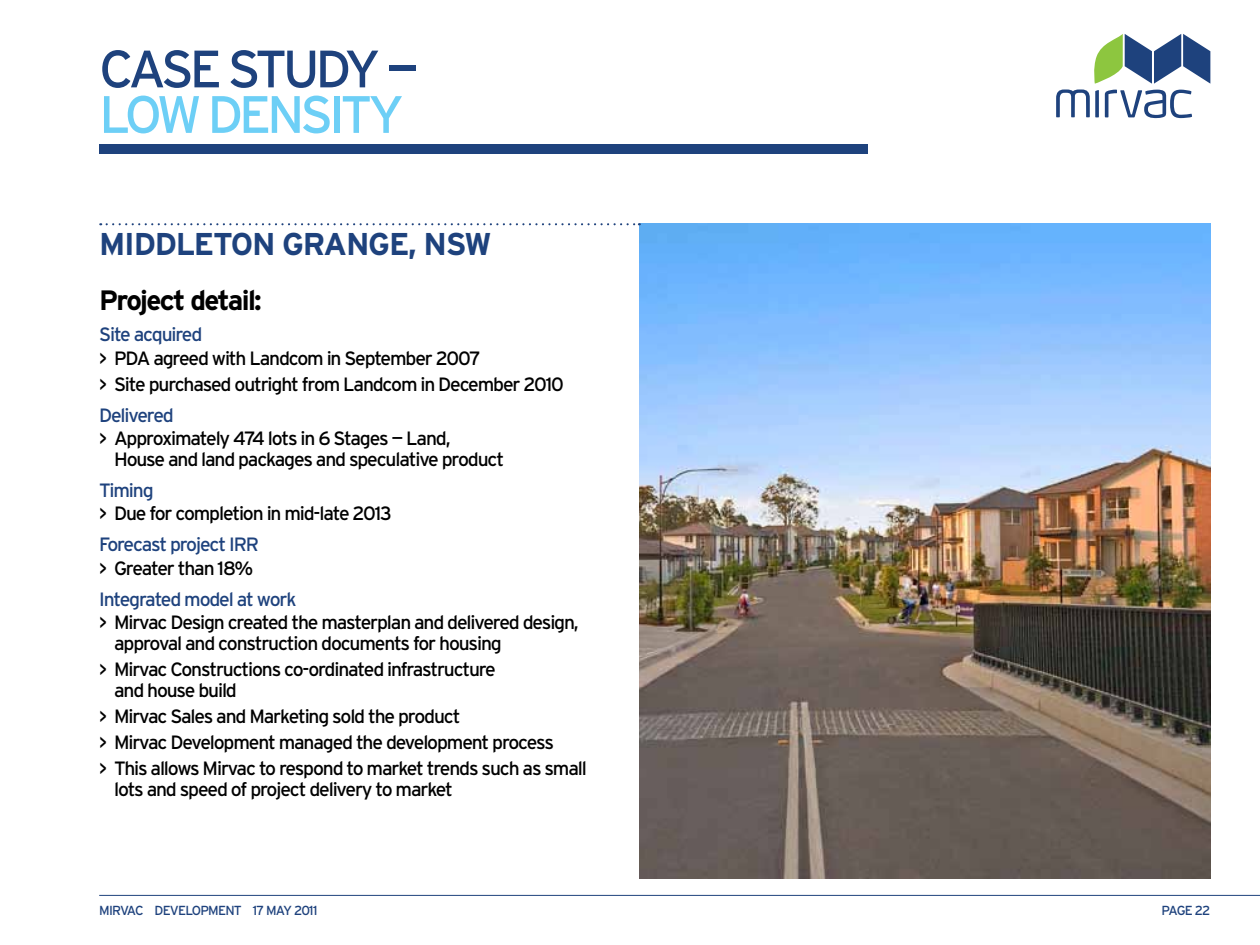
<style>
.page{position:relative;width:1260px;height:945px;background:#fff}
.page>*{position:absolute;margin:0;border:0;box-sizing:border-box;transform-origin:0 0}
.t1{font:52.5px "Interstate";color:#1e427d}
.t2{font:52.5px "Interstate";color:#6dcff6}
.t3{font:700 31.5px "Interstate";letter-spacing:-.04em;color:#1e427d}
.t4{font:700 28px "Interstate";color:#000}
.t5{font:19.25px/25.9px "Interstate";letter-spacing:-.06em;color:#000}
.t6{font:19.25px "Interstate";letter-spacing:-.06em;color:#1e427d}
.t7{font:13.12px "Interstate";letter-spacing:-.06em;color:#1e427d}
</style>
<div class="page">
<svg style="left:1094px;top:34px;width:116px;height:50px"></svg>
<svg style="left:1105px;top:90px;width:87px;height:28px"></svg>
<svg style="left:1056px;top:90px;width:43px;height:27px"></svg>
<hr style="left:99px;top:895px;width:1161px;height:1px;background:#1e427d">
<img style="left:640px;top:223px;width:570px;height:655px">
<div style="left:99px;top:144px;width:769px;height:10px;background:#1e427d"></div>
<svg style="left:107px;top:223px;width:533px;height:2px"></svg>
<h1 class="t1" style="left:99px;top:39px;width:321px">Case Stu dy —</h1>
<h1 class="t2" style="left:99px;top:85px;width:306px">Low density</h1>
<h2 class="t3" style="left:99px;top:226px;width:394px">MIDDLETON GRANGE, NSW</h2>
<h3 class="t4" style="left:99px;top:285px;width:164px">PROJECT DETAIL:</h3>
<p class="t6" style="left:99px;top:324px;width:105px">Site acquired</p>
<p class="t5" style="left:99px;top:345px;width:19px">&gt; PDA</p>
<p class="t5" style="left:99px;top:345px;width:466px;text-indent:54px">agreed with Landcom in September 2007<br>&gt; Site purchased outright from Landcom in December 2010</p>
<p class="t6" style="left:99px;top:404px;width:76px">Delivered</p>
<p class="t5" style="left:114px;top:428px;width:392px;line-height:21px;text-indent:-15px">&gt; Approximately 474 lots in 6 Stages — Land,<br>House and land packages and speculative product</p>
<p class="t6" style="left:99px;top:479px;width:56px">Timing</p>
<p class="t5" style="left:99px;top:501px;width:294px">&gt; Due for completion in mid-late 2013</p>
<p class="t6" style="left:99px;top:534px;width:140px">Forecast project IRR</p>
<p class="t5" style="left:99px;top:555px;width:156px">&gt; Greater than 18%</p>
<p class="t6" style="left:99px;top:588px;width:199px">I ntegrated model at work</p>
<p class="t5" style="left:114px;top:612px;width:466px;line-height:21px;text-indent:-15px">&gt; Mirvac Design created the masterplan and delivered design, approval and construction documents for housing</p>
<p class="t5" style="left:114px;top:659px;width:383px;line-height:21px;text-indent:-15px">&gt; Mirvac Constructions co-ordinated infrastructure and house build</p>
<p class="t5" style="left:99px;top:703px;width:489px">&gt; Mirvac Sales and Marketing sold the product<br>&gt; Mirvac Development managed the development process<br>&gt; This allows Mirvac to respond to market trends such as small</p>
<p class="t5" style="left:114px;top:776px;width:340px">lots and speed of project delivery to market</p>
<p class="t7" style="left:99px;top:903px;width:35px">MIRVAC</p>
<p class="t7" style="left:155px;top:903px;width:164px">developm ent 17 May 2011</p>
<p class="t7" style="left:1162px;top:903px;width:50px">page 22</p>
</div>
